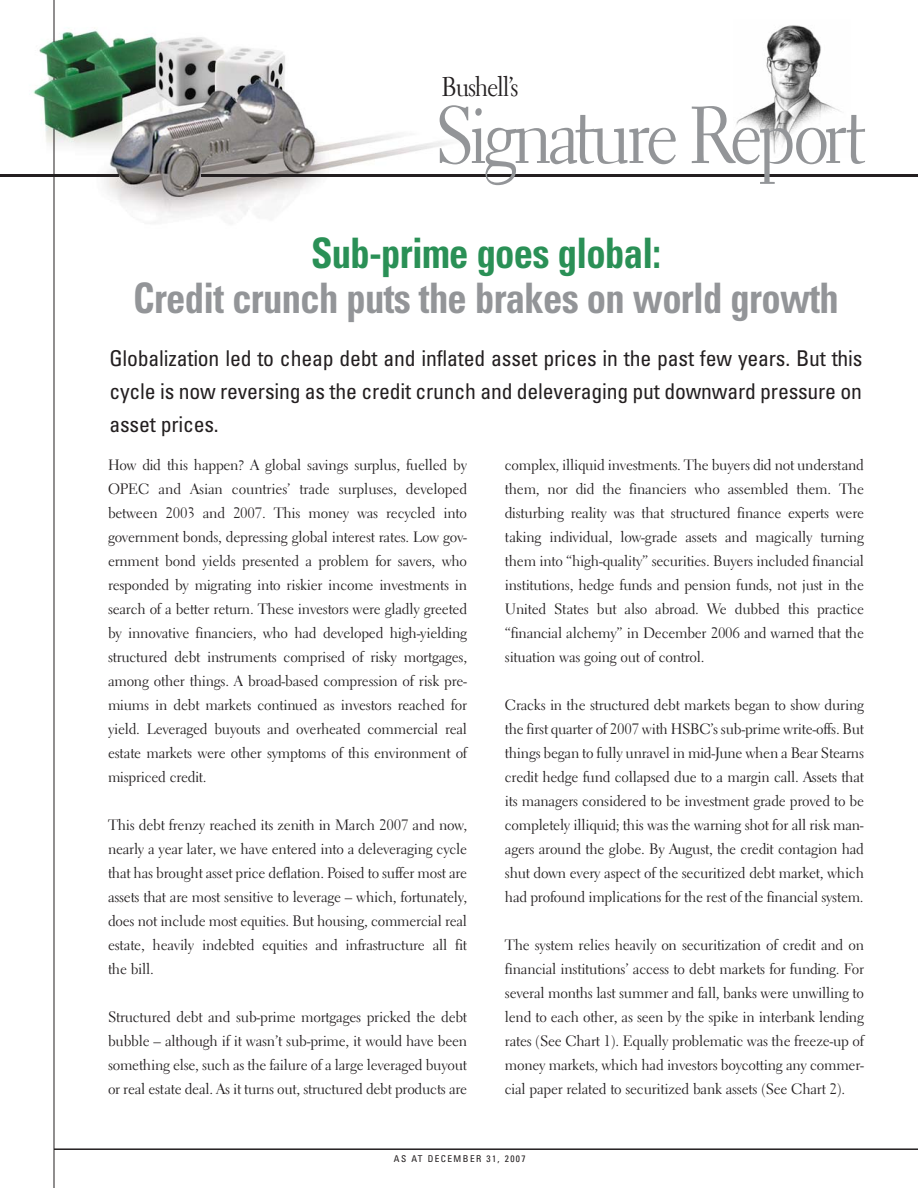
<style>
.page{position:relative;width:918px;height:1188px;background:#fff}
.page>*{position:absolute;margin:0;border:0;box-sizing:border-box;transform-origin:0 0}
.t1{font:80.4px "Electra LH";letter-spacing:-.065em;color:#939598;scale:.9 1}
.t2{font:700 condensed 42px "Univers";letter-spacing:-.02em;color:#939598;scale:.92 1}
.t3{font:700 condensed 42px "Univers";letter-spacing:-.02em;color:#2a9056;scale:.92 1}
.t4{font:27px "Electra LH";letter-spacing:-.05em;color:#231f20;scale:.9 1}
.t5{font:condensed 21.75px/33px "Univers";letter-spacing:-.01em;color:#231f20;text-align:justify}
.t6{font:15px/24px "Electra LH";letter-spacing:-.015em;color:#231f20;text-align:justify}
.t7{font:condensed 9.3px "Univers";letter-spacing:.15em;color:#231f20}
</style>
<div class="page">
<img style="left:33px;top:5px;width:417px;height:236px">
<hr style="left:54px;top:1148px;width:864px;height:2px;background:#231f20">
<hr style="left:201px;top:174px;width:717px;height:3px;background:#231f20">
<hr style="left:0;top:174px;width:119px;height:3px;background:#231f20">
<img style="left:736px;top:25px;width:105px;height:129px">
<hr style="left:54px;top:129px;width:1px;height:1059px;background:#231f20">
<hr style="left:54px;top:0;width:1px;height:42px;background:#231f20">
<h3 class="t4" style="left:442px;top:75px;width:87px">Bushell’s</h3>
<h1 class="t1" style="left:434px;top:103px;width:480px">Signature Report</h1>
<h2 class="t3" style="left:311px;top:238px;width:382px">Sub-prime goes global:</h2>
<h2 class="t2" style="left:133px;top:283px;width:768px">Credit crunch puts the brakes on world growth</h2>
<h3 class="t5" style="left:110px;top:343px;width:755px">Globalization led to cheap debt and inflated asset prices in the past few years. But this cycle is now reversing as the credit crunch and deleveraging put downward pressure on asset prices.</h3>
<p class="t6" style="left:108px;top:455px;width:361px">How did this happen? A global savings surplus, fuelled by OPEC and Asian countries’ trade surpluses, developed between 2003 and 2007. This money was recycled into government bonds, depressing global interest rates. Low gov&shy;ernment bond yields presented a problem for savers, who responded by migrating into riskier income investments in search of a better return. These investors were gladly greeted by innovative financiers, who had developed high-yielding structured debt instruments comprised of risky mortgages, among other things. A broad-based compression of risk pre&shy;miums in debt markets continued as investors reached for yield. Leveraged buyouts and overheated commercial real estate markets were other symptoms of this environment of mispriced credit.</p>
<p class="t6" style="left:108px;top:815px;width:361px">This debt frenzy reached its zenith in March 2007 and now, nearly a year later, we have entered into a deleveraging cycle that has brought asset price deflation. Poised to suffer most are assets that are most sensitive to leverage – which, fortunately, does not include most equities. But housing, commercial real estate, heavily indebted equities and infrastructure all fit the bill.</p>
<p class="t6" style="left:108px;top:1007px;width:361px">Structured debt and sub-prime mortgages pricked the debt bubble – although if it wasn’t sub-prime, it would have been something else, such as the failure of a large leveraged buyout or real estate deal. As it turns out, structured debt products are</p>
<p class="t6" style="left:505px;top:455px;width:361px">complex, illiquid investments. The buyers did not understand them, nor did the financiers who assembled them. The disturbing reality was that structured finance experts were taking individual, low-grade assets and magically turning them into “high-quality” securities. Buyers included financial institutions, hedge funds and pension funds, not just in the United States but also abroad. We dubbed this practice “financial alchemy” in December 2006 and warned that the situation was going out of control.</p>
<p class="t6" style="left:505px;top:695px;width:361px">Cracks in the structured debt markets began to show during the first quarter of 2007 with HSBC’s sub-prime write-offs. But things began to fully unravel in mid-June when a Bear Stearns credit hedge fund collapsed due to a margin call. Assets that its managers considered to be investment grade proved to be completely illiquid; this was the warning shot for all risk man&shy;agers around the globe. By August, the credit contagion had shut down every aspect of the securitized debt market, which had profound implications for the rest of the financial system.</p>
<p class="t6" style="left:505px;top:935px;width:361px">The system relies heavily on securitization of credit and on financial institutions’ access to debt markets for funding. For several months last summer and fall, banks were unwilling to lend to each other, as seen by the spike in interbank lending rates (See Chart 1). Equally problematic was the freeze-up of money markets, which had investors boycotting any commer&shy;cial paper related to securitized bank assets (See Chart 2).</p>
<p class="t7" style="left:394px;top:1156px;width:133px">AS AT DECEMBER 31, 2007</p>
</div>
